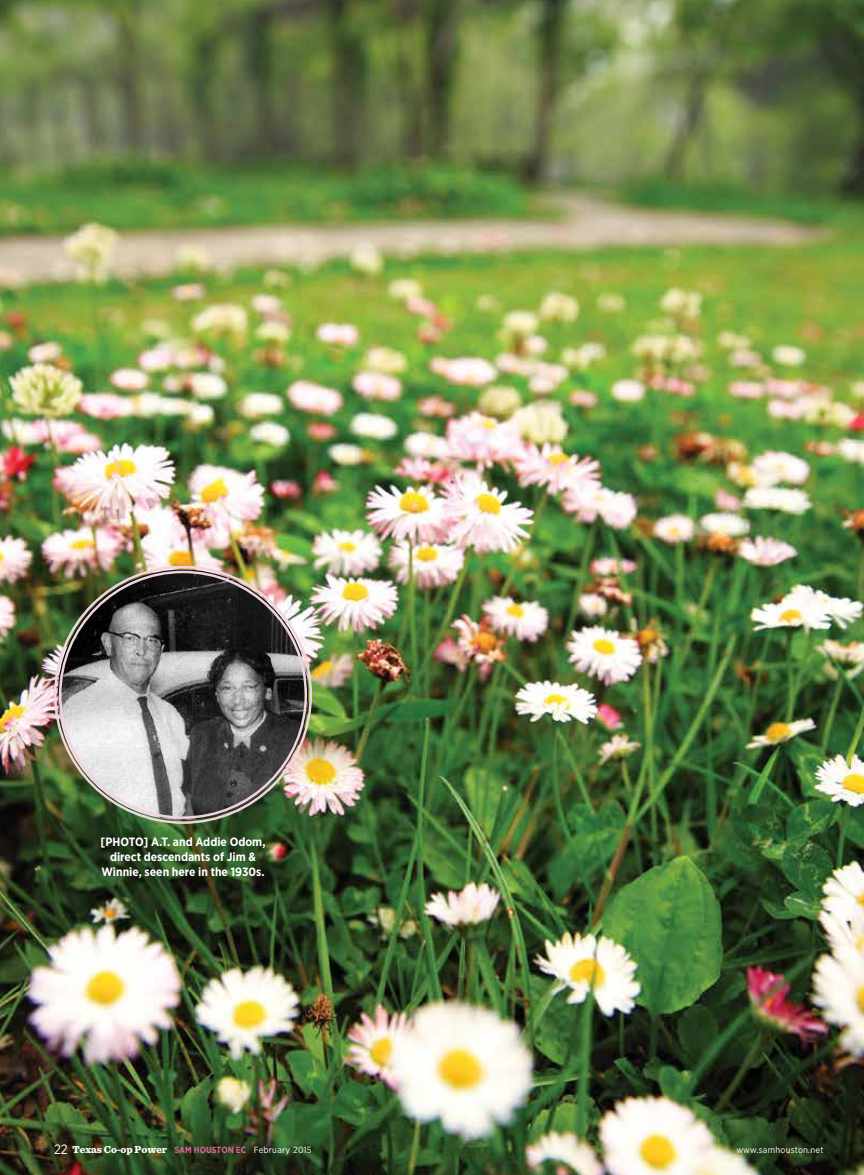
<style>
.page{position:relative;width:864px;height:1175px;background:#fff}
.page>*{position:absolute;margin:0;border:0;box-sizing:border-box;transform-origin:0 0}
.t1{font:700 12px "Gotham Narrow";color:#fff}
.t2{font:900 10.5px "Sentinel";letter-spacing:-.005em;color:#fff}
.t3{font:9px "Gotham Narrow";letter-spacing:.025em;color:#fff}
.s1{font-family:"Gotham Narrow";font-weight:400;font-size:13.5px}
.s2{font-family:"Gotham Narrow";font-weight:700;font-size:9px;color:#db6493}
.s3{font-family:"Gotham Narrow";font-weight:400;font-size:9px}
</style>
<div class="page">
<img style="left:0;top:0;width:864px;height:1174px">
<img style="left:58px;top:569px;width:250px;height:251px;border-radius:125px">
<p class="t1" style="left:101px;top:834px;width:29px">[PHOTO</p>
<p class="t1" style="left:143px;top:834px;width:124px">] A.T. and Addie Odom,</p>
<p class="t1" style="left:110px;top:849px;width:147px">direct descendants of Jim &amp;</p>
<p class="t1" style="left:101px;top:864px;width:165px">Winnie, seen here in the 1930s.</p>
<p class="t2" style="left:54px;top:1140px;width:259px"><span class="s1">22</span> Texas Co-op Power <span class="s2">Sam Houston EC</span> <span class="s3">February 2015</span></p>
<p class="t3" style="left:736px;top:1144px;width:89px">www.samhouston.net</p>
</div>
